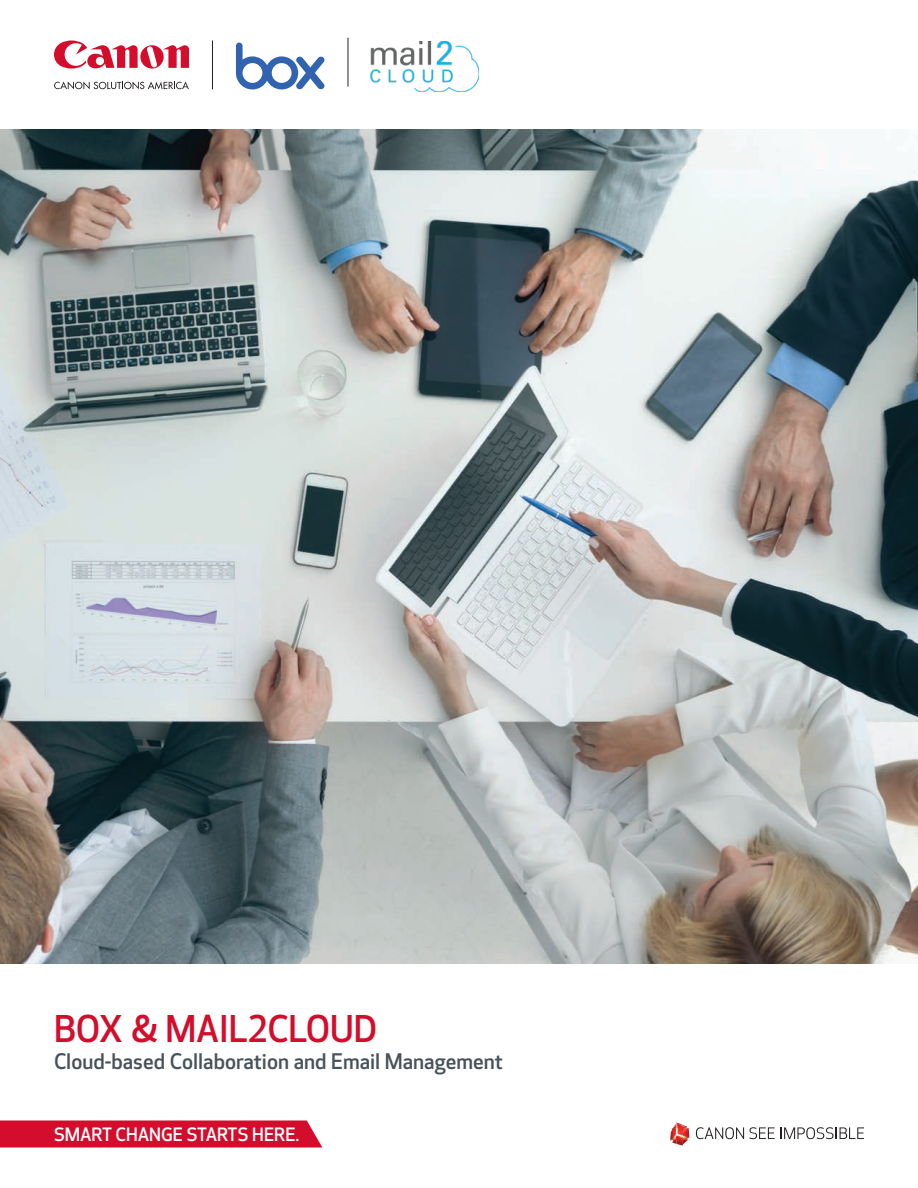
<style>
.page{position:relative;width:918px;height:1188px;background:#fff}
.page>*{position:absolute;margin:0;border:0;box-sizing:border-box;transform-origin:0 0}
.t1{font:500 36px "Optic Sans 301";color:#d30d2b}
.Sub_Header{font:500 21px "Optic Sans 301";color:#475259}
.Smart_Change_Starts{font:500 18px "Optic Sans 301";color:#fff}
</style>
<div class="page">
<img style="left:371px;top:41px;width:109px;height:51px">
<svg style="left:236px;top:43px;width:89px;height:46px"></svg>
<img style="left:0;top:130px;width:918px;height:834px">
<svg style="left:54px;top:82px;width:135px;height:7px"></svg>
<svg style="left:54px;top:40px;width:135px;height:29px"></svg>
<hr style="left:212px;top:41px;width:1px;height:48px;background:#231f20">
<hr style="left:348px;top:38px;width:1px;height:49px;background:#231f20">
<svg style="left:0;top:1120px;width:322px;height:28px;background:#d51a36"></svg>
<svg style="left:670px;top:1122px;width:19px;height:24px"></svg>
<svg style="left:696px;top:1127px;width:168px;height:12px"></svg>
<p class="t1" style="left:54px;top:1009px;width:325px">BOX &amp; MAIL2CLOUD</p>
<p class="Sub_Header" style="left:54px;top:1050px;width:450px">Cloud-based Collaboration and Email Management</p>
<p class="Smart_Change_Starts" style="left:54px;top:1124px;width:247px">SMART CHANGE STARTS HERE.</p>
</div>
